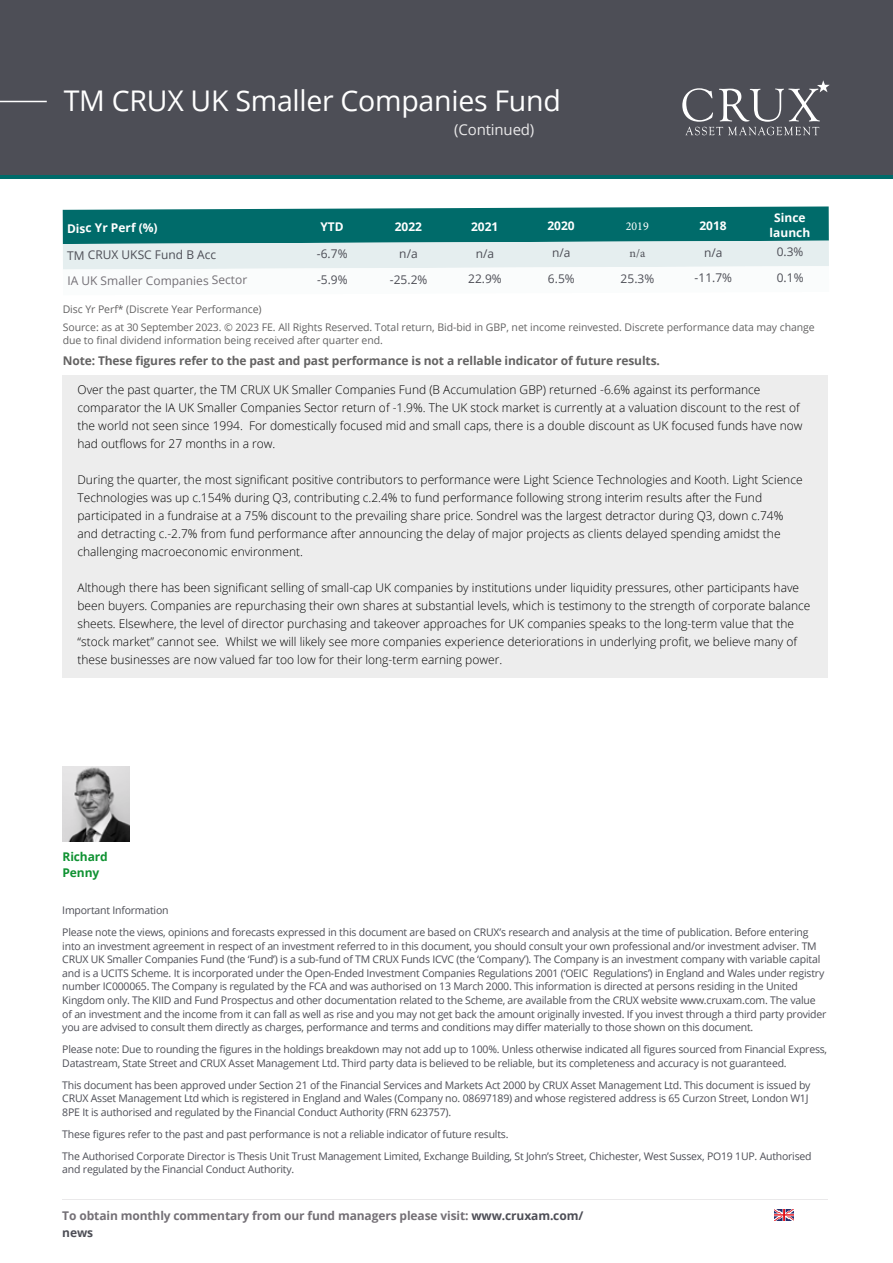
<style>
.page{position:relative;width:893px;height:1263px;background:#fff}
.page>*{position:absolute;margin:0;border:0;box-sizing:border-box;transform-origin:0 0}
.t1{font:28.5px "Open Sans";letter-spacing:-.01em;color:#fff}
.t2{font:15px "Open Sans";letter-spacing:-.01em;color:#eae9ea}
.t3{font:300 12px/18px "Open Sans";color:#000}
.t4{font:700 12px "Open Sans";letter-spacing:-.01em;color:#646363}
.t5{font:700 12px/16.5px "Open Sans";letter-spacing:-.01em;color:#747076}
.t6{font:12px "Open Sans";letter-spacing:-.005em;color:#4d4e56}
.t7{font:700 12px/14.4px "Open Sans";letter-spacing:-.005em;color:#fff;text-align:center}
.t8{font:12px "Open Sans";letter-spacing:-.005em;color:#747076}
.t9{font:700 12px/16.5px "Open Sans";letter-spacing:-.01em;color:#0f9232}
.t10{font:12px "Minion Pro";color:#fff}
.t11{font:12px "Minion Pro";color:#4d4e56}
.t12{font:10.5px/13.5px "Open Sans";letter-spacing:-.02em;color:#4d4e56}
.t13{font:10.5px/17.7px "Open Sans";letter-spacing:-.005em;color:#646363}
.s1{color:#4d4e56}
</style>
<div class="page">
<div style="left:0;top:0;width:893px;height:175px;background:#4d4e56"></div>
<hr style="left:0;top:175px;width:893px;height:4px;background:#006b6a">
<hr style="left:0;top:101px;width:47px;height:1px;background:#fff">
<svg style="left:682px;top:80px;width:148px;height:55px"></svg>
<svg style="left:775px;top:1210px;width:19px;height:11px"></svg>
<svg style="left:63px;top:206px;width:766px;height:64px;background:#6ca9a9"></svg>
<img style="left:63px;top:766px;width:67px;height:76px">
<hr style="left:62px;top:1199px;width:766px;height:1px;background:#eae9ea">
<div style="left:63px;top:375px;width:765px;height:302px;background:#ededed"></div>
<h1 class="t1" style="left:64px;top:81px;width:498px">TM CRUX UK Smaller Companies Fund</h1>
<h2 class="t2" style="left:454px;top:119px;width:82px">(Continued)</h2>
<p class="t7" style="left:67px;top:220px;width:92px">Disc Yr Perf (%)</p>
<p class="t7" style="left:320px;top:220px;width:25px">YTD</p>
<p class="t7" style="left:395px;top:219px;width:29px">2022</p>
<p class="t7" style="left:471px;top:219px;width:29px">2021</p>
<p class="t7" style="left:547px;top:219px;width:29px">2020</p>
<p class="t10" style="left:626px;top:218px;width:25px">2019</p>
<p class="t7" style="left:699px;top:218px;width:29px">2018</p>
<p class="t7" style="left:770px;top:210px;width:42px">Since launch</p>
<p class="t6" style="left:67px;top:247px;width:151px">TM CRUX UKSC Fund B Acc</p>
<p class="t6" style="left:317px;top:246px;width:32px">-6.7%</p>
<p class="t6" style="left:399px;top:245px;width:20px">n/a</p>
<p class="t6" style="left:476px;top:245px;width:20px">n/a</p>
<p class="t6" style="left:552px;top:245px;width:20px">n/a</p>
<p class="t11" style="left:629px;top:245px;width:17px">n/a</p>
<p class="t6" style="left:704px;top:244px;width:20px">n/a</p>
<p class="t6" style="left:777px;top:244px;width:28px">0.3%</p>
<p class="t8" style="left:67px;top:272px;width:181px">IA UK Smaller Companies Sector</p>
<p class="t6" style="left:317px;top:271px;width:32px">-5.9%</p>
<p class="t6" style="left:390px;top:271px;width:39px">-25.2%</p>
<p class="t6" style="left:468px;top:271px;width:35px">22.9%</p>
<p class="t6" style="left:548px;top:270px;width:28px">6.5%</p>
<p class="t6" style="left:621px;top:270px;width:35px">25.3%</p>
<p class="t6" style="left:695px;top:270px;width:39px">-11.7%</p>
<p class="t6" style="left:777px;top:269px;width:28px">0.1%</p>
<p class="t13" style="left:63px;top:300px;width:754px">Disc Yr Perf* (Discrete Year Performance)<br>Source: as at 30 September 2023. © 2023 FE. All Rights Reserved. Total return, Bid-bid in GBP, net income reinvested. Discrete performance data may change</p>
<p class="t13" style="left:63px;top:331px;width:322px">due to final dividend information being received after quarter end.</p>
<p class="t4" style="left:63px;top:352px;width:599px">Note: These figures refer to the past and past performance is not a rellable indicator of future results.</p>
<p class="t3" style="left:78px;top:381px;width:726px">Over the past quarter, the TM CRUX UK Smaller Companies Fund (B Accumulation GBP) returned -6.6% against its performance comparator the IA UK Smaller Companies Sector return of -1.9%. The UK stock market is currently at a valuation discount to the rest of the world not seen since 1994. For domestically focused mid and small caps, there is a double discount as UK focused funds have now had outflows for 27 months in a row.</p>
<p class="t3" style="left:78px;top:471px;width:727px">During the quarter, the most significant positive contributors to performance were Light Science Technologies and Kooth. Light Science Technologies was up c.154% during Q3, contributing c.2.4% to fund performance following strong interim results after the Fund participated in a fundraise at a 75% discount to the prevailing share price. Sondrel was the largest detractor during Q3, down c.74% and detracting c.-2.7% from fund performance after announcing the delay of major projects as clients delayed spending amidst the challenging macroeconomic environment.</p>
<p class="t3" style="left:78px;top:579px;width:734px">Although there has been significant selling of small-cap UK companies by institutions under liquidity pressures, other participants have been buyers. Companies are repurchasing their own shares at substantial levels, which is testimony to the strength of corporate balance sheets. Elsewhere, the level of director purchasing and takeover approaches for UK companies speaks to the long-term value that the “stock market” cannot see. Whilst we will likely see more companies experience deteriorations in underlying profit, we believe many of these businesses are now valued far too low for their long-term earning power.</p>
<p class="t9" style="left:63px;top:848px;width:47px">Richard<br>Penny</p>
<p class="t12" style="left:62px;top:899px;width:748px;line-height:22px">Important Information<br>Please note the views, opinions and forecasts expressed in this document are based on CRUX’s research and analysis at the time of publication. Before entering</p>
<p class="t12" style="left:62px;top:939px;width:766px">into an investment agreement in respect of an investment referred to in this document, you should consult your own professional and/or investment adviser. TM CRUX UK Smaller Companies Fund (the ‘Fund’) is a sub-fund of TM CRUX Funds ICVC (the ‘Company’). The Company is an investment company with variable capital and is a UCITS Scheme. It is incorporated under the Open-Ended Investment Companies Regulations 2001 (‘OEIC Regulations’) in England and Wales under registry number IC000065. The Company is regulated by the FCA and was authorised on 13 March 2000. This information is directed at persons residing in the United Kingdom only. The KIID and Fund Prospectus and other documentation related to the Scheme, are available from the CRUX website www.cruxam.com. The value of an investment and the income from it can fall as well as rise and you may not get back the amount originally invested. If you invest through a third party provider you are advised to consult them directly as charges, performance and terms and conditions may differ materially to those shown on this document.</p>
<p class="t12" style="left:62px;top:1042px;width:766px">Please note: Due to rounding the figures in the holdings breakdown may not add up to 100%. Unless otherwise indicated all figures sourced from Financial Express,<br>Datastream, State Street and CRUX Asset Management Ltd. Third party data is believed to be reliable, but its completeness and accuracy is not guaranteed.</p>
<p class="t12" style="left:62px;top:1078px;width:750px">This document has been approved under Section 21 of the Financial Services and Markets Act 2000 by CRUX Asset Management Ltd. This document is issued by<br>CRUX Asset Management Ltd which is registered in England and Wales (Company no. 08697189) and whose registered address is 65 Curzon Street, London W1J<br>8PE It is authorised and regulated by the Financial Conduct Authority (FRN 623757).</p>
<p class="t12" style="left:62px;top:1122px;width:751px;line-height:22px">These figures refer to the past and past performance is not a reliable indicator of future results.<br>The Authorised Corporate Director is Thesis Unit Trust Management Limited, Exchange Building, St John’s Street, Chichester, West Sussex, PO19 1UP. Authorised</p>
<p class="t12" style="left:62px;top:1162px;width:233px">and regulated by the Financial Conduct Authority.</p>
<p class="t5" style="left:62px;top:1207px;width:522px">To obtain monthly commentary from our fund managers please visit: <span class="s1">www.cruxam.com/ news</span></p>
</div>
